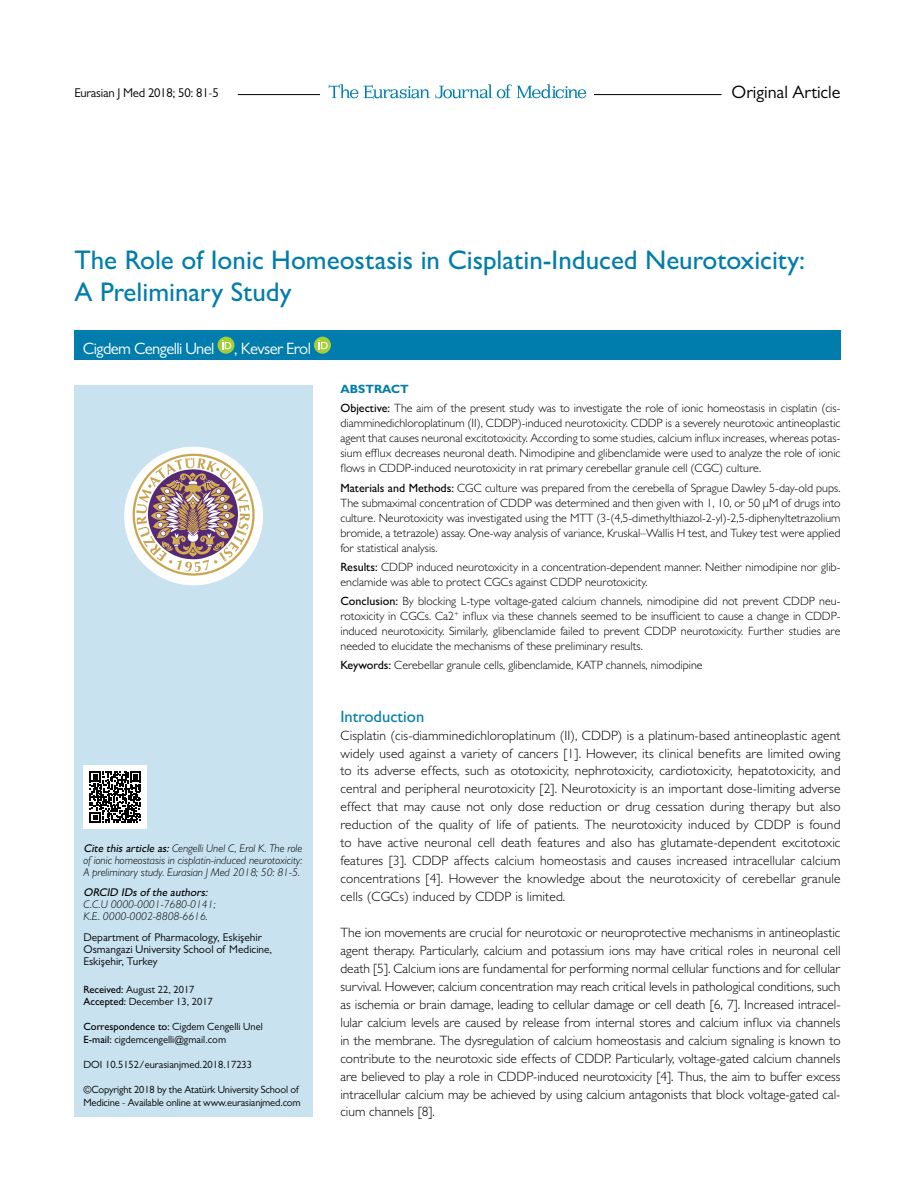
<style>
.page{position:relative;width:915px;height:1191px;background:#fff}
.page>*{position:absolute;margin:0;border:0;box-sizing:border-box;transform-origin:0 0}
.t1{font:500 27px/32.4px "Gill Sans MT Pro";color:#007dac}
.t2{font:18px "Gill Sans MT Pro";color:#000}
.t3{font:16.5px "Gill Sans MT Pro";letter-spacing:-.035em;color:#fff}
.t4{font:500 16.5px "Gill Sans MT Pro";color:#007dac}
.t5{font:300 13.5px/18px "Gill Sans MT Pro";letter-spacing:.005em;color:#000;text-align:justify}
.t6{font:12.75px "Gill Sans MT Pro";letter-spacing:-.02em;color:#000}
.t7{font:300 12px/15px "Gill Sans MT Pro";color:#000;text-align:justify}
.t8{font:italic 300 11.25px/12px "Gill Sans MT Pro";color:#000;text-align:justify}
.t9{font:11.25px/12.3px "Gill Sans MT Pro";color:#000}
.t10{font:italic 500 11.25px "Gill Sans MT Pro";color:#000}
.t11{font:10.5px/12.6px "Gill Sans MT Pro";letter-spacing:-.005em;color:#000}
.s1{font-weight:500}
.s2{font-weight:700;color:#007dac}
</style>
<div class="page">
<div style="left:74px;top:385px;width:239px;height:731px;background:#c9e2ef"></div>
<hr style="left:238px;top:94px;width:483px;height:1px;background:#000">
<div style="left:320px;top:80px;width:273px;height:25px;background:#fff"></div>
<svg style="left:328px;top:84px;width:101px;height:15px"></svg>
<svg style="left:435px;top:84px;width:151px;height:14px"></svg>
<div style="left:83px;top:765px;width:64px;height:64px;background:#fff"></div>
<svg style="left:90px;top:771px;width:51px;height:51px"></svg>
<div style="left:124px;top:446px;width:139px;height:139px;background:#fff;border-radius:50%"></div>
<svg style="left:132px;top:454px;width:122px;height:121px"></svg>
<div style="left:74px;top:330px;width:766px;height:30px;background:#007dac"></div>
<svg style="left:217px;top:337px;width:17px;height:17px"></svg>
<svg style="left:222px;top:340px;width:9px;height:9px"></svg>
<svg style="left:314px;top:337px;width:17px;height:17px"></svg>
<svg style="left:318px;top:340px;width:9px;height:9px"></svg>
<p class="t6" style="left:74px;top:85px;width:146px">Eurasian J Med 2018; 50: 81-5</p>
<h2 class="t2" style="left:731px;top:81px;width:110px">Original Article</h2>
<h1 class="t1" style="left:74px;top:243px;width:731px">The Role of Ionic Homeostasis in Cisplatin-Induced Neurotoxicity:<br>A Preliminary Study</h1>
<p class="t3" style="left:83px;top:338px;width:229px">Cigdem Cengelli Unel , Kevser Erol</p>
<p class="t8" style="left:83px;top:841px;width:220px"><span class="s1">Cite this article as:</span>Cengelli Unel C, Erol K. The role of ionic homeostasis in cisplatin-induced neurotoxicity:<br>A preliminary study. Eurasian J Med 2018; 50: 81-5.</p>
<p class="t10" style="left:83px;top:885px;width:128px">ORCID IDs of the authors:</p>
<p class="t8" style="left:83px;top:898px;width:134px">C.C.U 0000-0001-7680-0141;<br>K.E. 0000-0002-8808-6616.</p>
<p class="t9" style="left:83px;top:930px;width:190px">Department of Pharmacology, Eskişehir<br>Osmangazi University School of Medicine,<br>Eskişehir, Turkey</p>
<p class="t11" style="left:83px;top:982px;width:131px"><span class="s1">Received:</span> August 22, 2017<br><span class="s1">Accepted:</span> December 13, 2017</p>
<p class="t11" style="left:83px;top:1020px;width:181px"><span class="s1">Correspondence to:</span> Cigdem Cengelli Unel<br><span class="s1">E-mail:</span> cigdemcengelli@gmail.com</p>
<p class="t11" style="left:83px;top:1058px;width:170px">DOI 10.5152/eurasianjmed.2018.17233</p>
<p class="t11" style="left:83px;top:1083px;width:219px">©Copyright 2018 by the Atatürk University School of<br>Medicine - Available online at www.eurasianjmed.com</p>
<p class="t7" style="left:340px;top:379px;width:501px;line-height:19.2px"><span class="s2">ABSTRACT<br></span><span class="s1">Objective:</span> The aim of the present study was to investigate the role of ionic homeostasis in cisplatin (cis-</p>
<p class="t7" style="left:340px;top:416px;width:501px">diamminedichloroplatinum (II), CDDP)-induced neurotoxicity. CDDP is a severely neurotoxic antineoplastic agent that causes neuronal excitotoxicity. According to some studies, calcium influx increases, whereas potas&shy;sium efflux decreases neuronal death. Nimodipine and glibenclamide were used to analyze the role of ionic flows in CDDP-induced neurotoxicity in rat primary cerebellar granule cell (CGC) culture.</p>
<p class="t7" style="left:340px;top:480px;width:501px"><span class="s1">Materials and Methods:</span> CGC culture was prepared from the cerebella of Sprague Dawley 5-day-old pups.<br>The submaximal concentration of CDDP was determined and then given with 1, 10, or 50 µM of drugs into culture. Neurotoxicity was investigated using the MTT (3-(4,5-dimethylthiazol-2-yl)-2,5-diphenyltetrazolium bromide, a tetrazole) assay. One-way analysis of variance, Kruskal–Wallis H test, and Tukey test were applied for statistical analysis.</p>
<p class="t7" style="left:340px;top:559px;width:501px"><span class="s1">Results:</span> CDDP induced neurotoxicity in a concentration-dependent manner. Neither nimodipine nor glib&shy;enclamide was able to protect CGCs against CDDP neurotoxicity.</p>
<p class="t7" style="left:340px;top:593px;width:501px"><span class="s1">Conclusion:</span> By blocking L-type voltage-gated calcium channels, nimodipine did not prevent CDDP neu&shy;rotoxicity in CGCs. Ca2<sup>+</sup> influx via these channels seemed to be insufficient to cause a change in CDDP&shy;induced neurotoxicity. Similarly, glibenclamide failed to prevent CDDP neurotoxicity. Further studies are needed to elucidate the mechanisms of these preliminary results.</p>
<p class="t7" style="left:340px;top:658px;width:363px"><span class="s1">Keywords:</span> Cerebellar granule cells, glibenclamide, KATP channels, nimodipine</p>
<p class="t4" style="left:340px;top:706px;width:85px">Introduction</p>
<p class="t5" style="left:340px;top:726px;width:501px">Cisplatin (cis-diamminedichloroplatinum (II), CDDP) is a platinum-based antineoplastic agent widely used against a variety of cancers [1]. However, its clinical benefits are limited owing to its adverse effects, such as ototoxicity, nephrotoxicity, cardiotoxicity, hepatotoxicity, and central and peripheral neurotoxicity [2]. Neurotoxicity is an important dose-limiting adverse effect that may cause not only dose reduction or drug cessation during therapy but also reduction of the quality of life of patients. The neurotoxicity induced by CDDP is found to have active neuronal cell death features and also has glutamate-dependent excitotoxic features [3]. CDDP affects calcium homeostasis and causes increased intracellular calcium concentrations [4]. However the knowledge about the neurotoxicity of cerebellar granule cells (CGCs) induced by CDDP is limited.</p>
<p class="t5" style="left:340px;top:923px;width:501px">The ion movements are crucial for neurotoxic or neuroprotective mechanisms in antineoplastic agent therapy. Particularly, calcium and potassium ions may have critical roles in neuronal cell death [5]. Calcium ions are fundamental for performing normal cellular functions and for cellular survival. However, calcium concentration may reach critical levels in pathological conditions, such as ischemia or brain damage, leading to cellular damage or cell death [6, 7]. Increased intracel&shy;lular calcium levels are caused by release from internal stores and calcium influx via channels in the membrane. The dysregulation of calcium homeostasis and calcium signaling is known to contribute to the neurotoxic side effects of CDDP. Particularly, voltage-gated calcium channels are believed to play a role in CDDP-induced neurotoxicity [4]. Thus, the aim to buffer excess intracellular calcium may be achieved by using calcium antagonists that block voltage-gated cal&shy;cium channels [8].</p>
</div>
